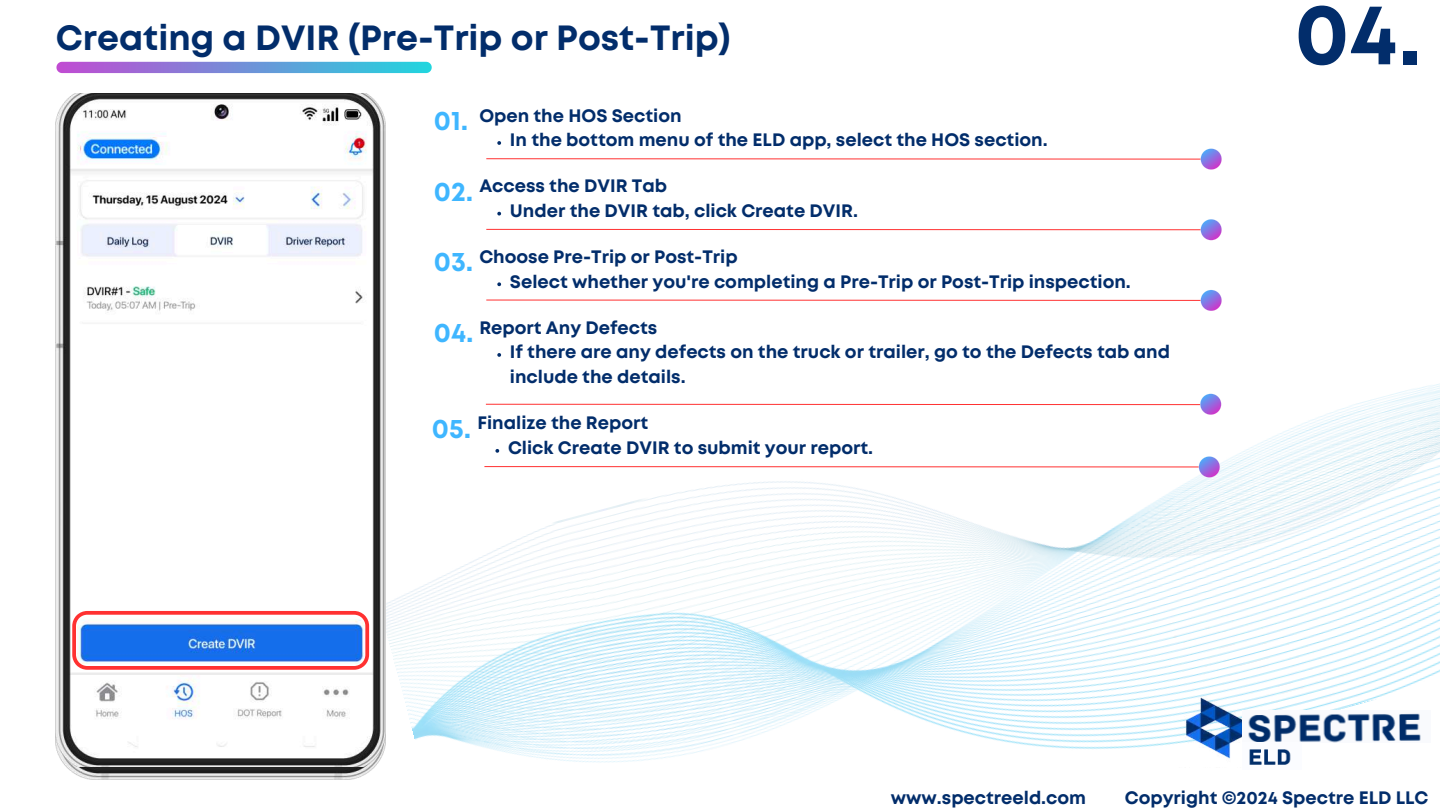
<style>
.page{position:relative;width:1440px;height:810px;background:#fff}
.page>*{position:absolute;margin:0;border:0;box-sizing:border-box;transform-origin:0 0}
.t1{font:700 86.6px "Mont";color:#022d6b}
.t2{font:700 35px "Mont";color:#022d6b}
.t3{font:700 27.1px "Mont";color:#3fb6ff}
.t4{font:700 18px/24.8px "Mont";color:#022d6b}
</style>
<div class="page">
<svg style="left:56px;top:62px;width:376px;height:11px;background:#7191d8"></svg>
<img style="left:385px;top:248px;width:1055px;height:515px">
<img style="left:1176px;top:688px;width:80px;height:75px">
<img style="left:1243px;top:710px;width:188px;height:32px">
<img style="left:1243px;top:743px;width:58px;height:22px">
<img style="left:65px;top:766px;width:311px;height:14px">
<img style="left:56px;top:93px;width:329px;height:673px">
<svg style="left:486px;top:141px;width:736px;height:29px"></svg>
<svg style="left:72px;top:611px;width:297px;height:58px"></svg>
<img style="left:81px;top:138px;width:114px;height:22px">
<svg style="left:486px;top:212px;width:736px;height:28px"></svg>
<svg style="left:486px;top:282px;width:736px;height:29px"></svg>
<svg style="left:485px;top:394px;width:736px;height:21px"></svg>
<svg style="left:497px;top:353px;width:4px;height:4px"></svg>
<svg style="left:484px;top:449px;width:736px;height:28px"></svg>
<h2 class="t2" style="left:56px;top:24px;width:676px">Creating a DVIR (Pre-Trip or Post-Trip)</h2>
<h3 class="t3" style="left:434px;top:111px;width:36px">01.</h3>
<p class="t4" style="left:510px;top:104px;width:539px;text-indent:-31px">Open the HOS Section<br>In the bottom menu of the ELD app, select the HOS section.</p>
<p class="t4" style="left:510px;top:175px;width:350px;text-indent:-31px">Access the DVIR Tab<br>Under the DVIR tab, click Create DVIR.</p>
<h3 class="t3" style="left:434px;top:181px;width:41px">02.</h3>
<h3 class="t3" style="left:434px;top:252px;width:41px">03.</h3>
<p class="t4" style="left:510px;top:246px;width:622px;text-indent:-31px">Choose Pre-Trip or Post-Trip<br>Select whether you're completing a Pre-Trip or Post-Trip inspection.</p>
<h3 class="t3" style="left:434px;top:322px;width:41px">04.</h3>
<p class="t4" style="left:510px;top:316px;width:662px;text-indent:-31px">Report Any Defects<br>If there are any defects on the truck or trailer, go to the Defects tab and include the details.</p>
<h3 class="t3" style="left:432px;top:418px;width:41px">05.</h3>
<p class="t4" style="left:508px;top:412px;width:367px;text-indent:-31px">Finalize the Report<br>Click Create DVIR to submit your report.</p>
<h1 class="t1" style="left:1295px;top:2px;width:128px">04.</h1>
<p class="t4" style="left:891px;top:786px;width:197px">www.spectreeld.com</p>
<p class="t4" style="left:1125px;top:786px;width:305px">Copyright ©2024 Spectre ELD LLC</p>
</div>
